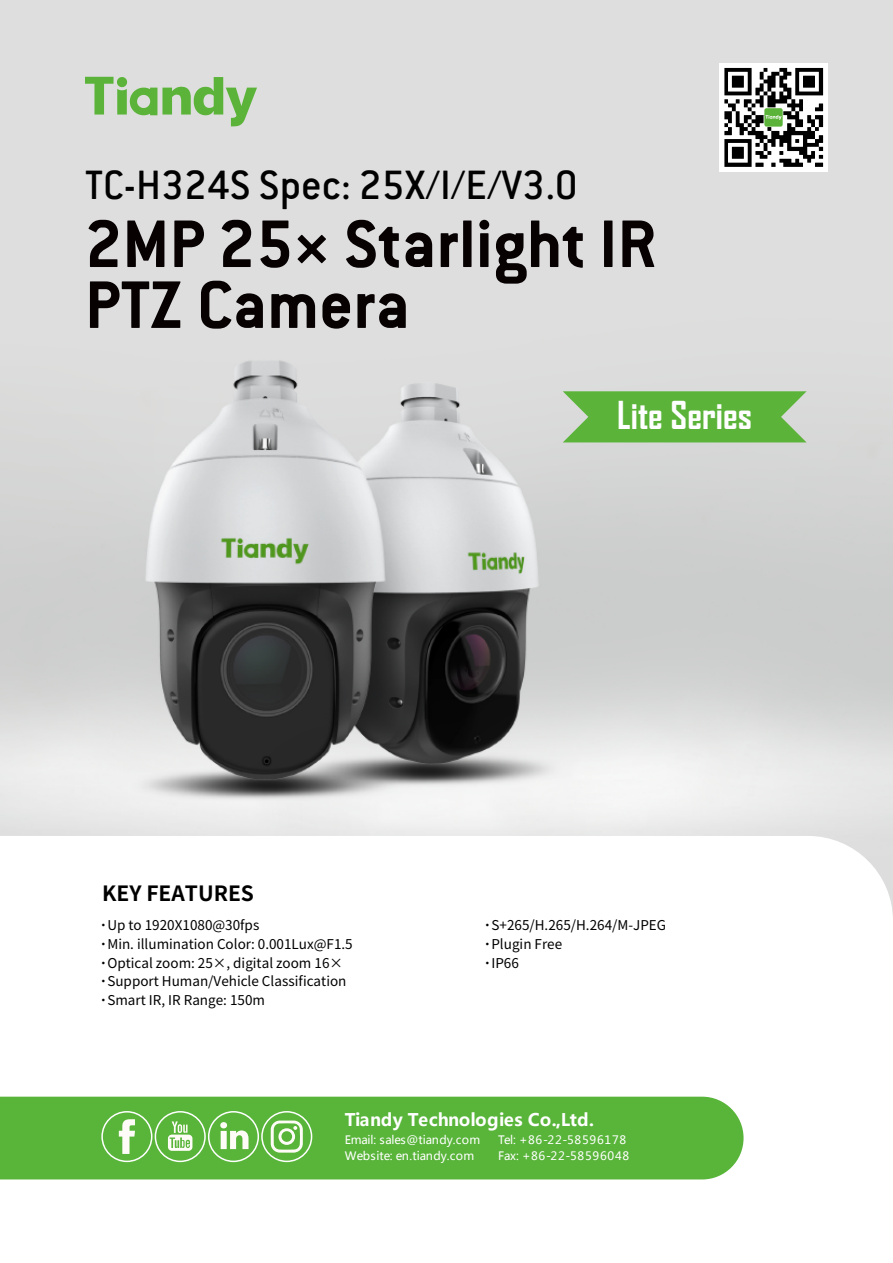
<style>
.page{position:relative;width:893px;height:1263px;background:#fff}
.page>*{position:absolute;margin:0;border:0;box-sizing:border-box;transform-origin:0 0}
.t1{font:700 73.8px/60.9px "Conduit ITC Std";color:#070102}
.t2{font:500 45px "Conduit ITC";color:#010101}
.t3{font:700 36.9px "Agency FB";color:#fff}
.t4{font:700 21px "Source Han Sans CN";color:#000}
.t5{font:700 17.25px "Microsoft Ya Hei";letter-spacing:.005em;color:#fff}
.t6{font:13.5px/18.6px "Source Han Sans CN";color:#000}
.t7{font:11.55px/15.8px "Microsoft Ya Hei";letter-spacing:.015em;color:#fff}
.t8{font:11.55px/16px "Microsoft Ya Hei";letter-spacing:.065em;color:#fff}
.s1{font-weight:700}
</style>
<div class="page">
<img style="left:0;top:0;width:893px;height:914px">
<div style="left:0;top:1097px;width:743px;height:82px;background:#58b539"></div>
<div style="left:101px;top:1111px;width:51px;height:51px;border:2px solid #fff;border-radius:50%"></div>
<svg style="left:119px;top:1119px;width:16px;height:35px"></svg>
<div style="left:155px;top:1111px;width:51px;height:51px;border:2px solid #fff;border-radius:50%"></div>
<svg style="left:168px;top:1121px;width:24px;height:30px"></svg>
<div style="left:208px;top:1111px;width:51px;height:51px;border:2px solid #fff;border-radius:50%"></div>
<svg style="left:220px;top:1122px;width:28px;height:27px"></svg>
<div style="left:261px;top:1111px;width:51px;height:51px;border:2px solid #fff;border-radius:50%"></div>
<svg style="left:271px;top:1120px;width:32px;height:33px"></svg>
<svg style="left:85px;top:77px;width:172px;height:49px;background:#abcd9e"></svg>
<svg style="left:563px;top:391px;width:243px;height:51px;background:#68b84a"></svg>
<div style="left:719px;top:63px;width:109px;height:109px;background:#fff"></div>
<svg style="left:724px;top:68px;width:99px;height:99px"></svg>
<h2 class="t2" style="left:85px;top:158px;width:494px">TC-H324S Spec: 25X/I/E/V3.0</h2>
<h1 class="t1" style="left:85px;top:211px;width:573px">2MP 25× Starlight IR<br>PTZ Camera</h1>
<h3 class="t3" style="left:617px;top:393px;width:136px">Lite Series</h3>
<h3 class="t4" style="left:102px;top:882px;width:153px">KEY FEATURES</h3>
<p class="t6" style="left:99px;top:916px;width:255px"><span class="s1">·</span>Up to 1920X1080@30fps<br><span class="s1">·</span>Min. illumination Color: 0.001Lux@F1.5 <span class="s1">·</span>Optical zoom: 25×, digital zoom 16× <span class="s1">·</span>Support Human/Vehicle Classification <span class="s1">·</span>Smart IR, IR Range: 150m</p>
<p class="t6" style="left:483px;top:916px;width:184px"><span class="s1">·</span>S+265/H.265/H.264/M-JPEG <span class="s1">·</span>Plugin Free<br><span class="s1">·</span>IP66</p>
<p class="t5" style="left:345px;top:1108px;width:251px">Tiandy Technologies Co.,Ltd.</p>
<p class="t7" style="left:345px;top:1131px;width:137px">Email: sales@tiandy.com<br>Website: en.tiandy.com</p>
<p class="t8" style="left:498px;top:1131px;width:133px">Tel: +86-22-58596178<br>Fax: +86-22-58596048</p>
</div>
